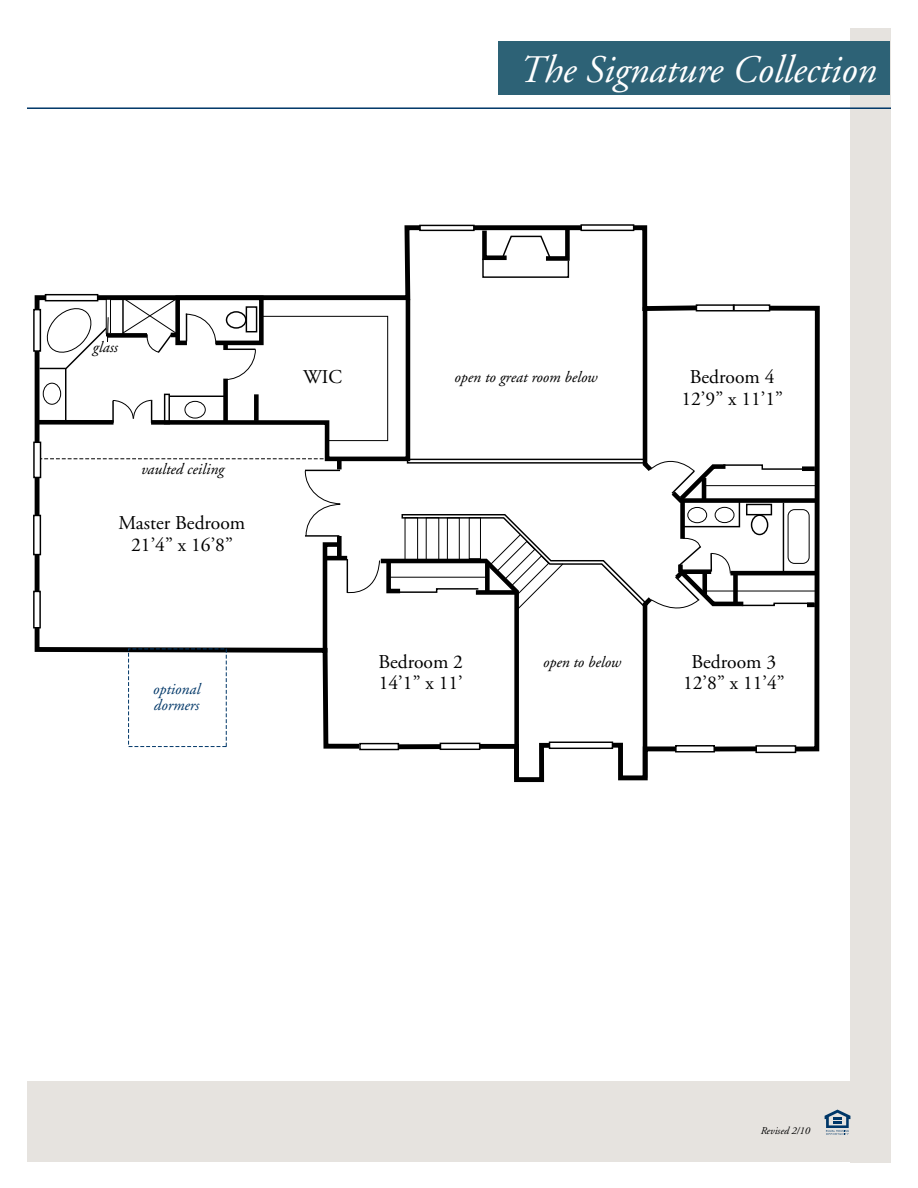
<style>
.page{position:relative;width:918px;height:1188px;background:#fff}
.page>*{position:absolute;margin:0;border:0;box-sizing:border-box;transform-origin:0 0}
.t1{font:italic 39px "Adobe Garamond";color:#fff}
.t2{font:19.5px/21.5px "Adobe Garamond";color:#000;text-align:center}
.t3{font:italic 15.6px "Adobe Garamond";color:#000}
.t4{font:italic 15.6px/15.6px "Adobe Garamond";color:#003768}
.t5{font:italic 10.5px "Adobe Garamond";color:#000}
</style>
<div class="page">
<div style="left:850px;top:28px;width:41px;height:1134px;background:#e6e3df"></div>
<div style="left:27px;top:1081px;width:823px;height:81px;background:#e6e3df"></div>
<hr style="left:27px;top:107px;width:864px;height:2px;background:#003768">
<svg style="left:825px;top:1110px;width:25px;height:25px"></svg>
<div style="left:499px;top:41px;width:391px;height:54px;background:#2d6276"></div>
<svg style="left:33px;top:224px;width:787px;height:559px"></svg>
<h1 class="t1" style="left:519px;top:49px;width:359px">The Signature Collection</h1>
<p class="t3" style="left:93px;top:338px;width:26px">glass</p>
<p class="t3" style="left:141px;top:461px;width:85px">vaulted ceiling</p>
<p class="t2" style="left:118px;top:513px;width:128px">Master Bedroom<br>21’4” x 16’8”</p>
<p class="t4" style="left:153px;top:682px;width:49px">optional dormers</p>
<p class="t2" style="left:303px;top:366px;width:40px">WIC</p>
<p class="t3" style="left:455px;top:369px;width:145px">open to great room below</p>
<p class="t2" style="left:681px;top:367px;width:103px">Bedroom 4<br>12’9” x 11’1”</p>
<p class="t2" style="left:378px;top:651px;width:86px">Bedroom 2</p>
<p class="t3" style="left:543px;top:654px;width:80px">open to below</p>
<p class="t2" style="left:379px;top:673px;width:86px">14’1” x 11’</p>
<p class="t2" style="left:683px;top:651px;width:103px">Bedroom 3<br>12’8” x 11’4”</p>
<p class="t5" style="left:761px;top:1125px;width:51px">Revised 2/10</p>
</div>
